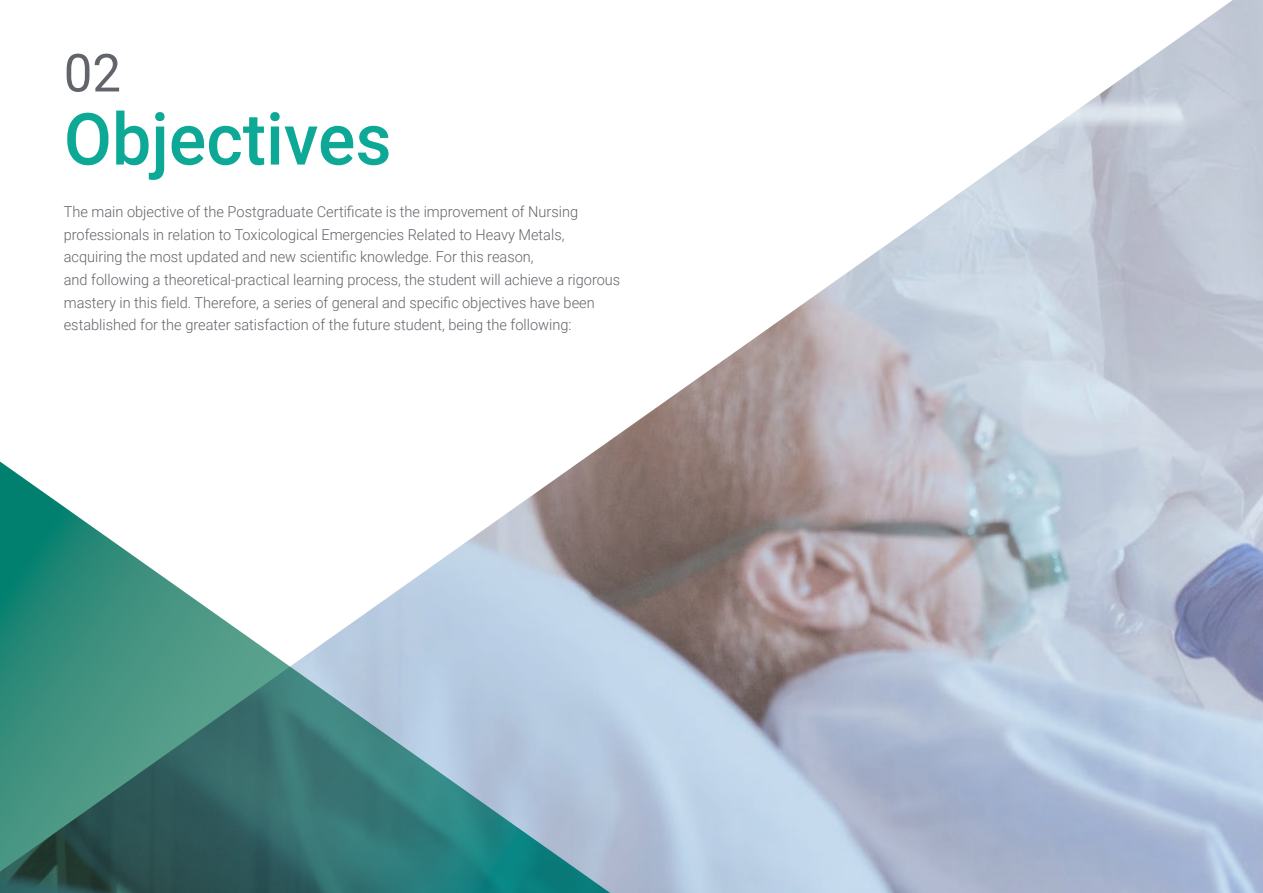
<style>
.page{position:relative;width:1263px;height:893px;background:#fff}
.page>*{position:absolute;margin:0;border:0;box-sizing:border-box;transform-origin:0 0}
.t1{font:500 72px "Roboto";color:#0ea996}
.t2{font:52.5px "Roboto";color:#61646a}
.t3{font:300 15px/22.5px "Roboto";color:#61646a}
</style>
<div class="page">
<img style="left:602px;top:0;width:661px;height:893px">
<svg style="left:0;top:446px;width:640px;height:447px"></svg>
<h2 class="t2" style="left:64px;top:36px;width:59px">02</h2>
<h1 class="t1" style="left:64px;top:89px;width:329px">Objectives</h1>
<p class="t3" style="left:64px;top:200px;width:558px">The main objective of the Postgraduate Certificate is the improvement of Nursing professionals in relation to Toxicological Emergencies Related to Heavy Metals, acquiring the most updated and new scientific knowledge. For this reason,<br>and following a theoretical-practical learning process, the student will achieve a rigorous mastery in this field. Therefore, a series of general and specific objectives have been established for the greater satisfaction of the future student, being the following:</p>
</div>
